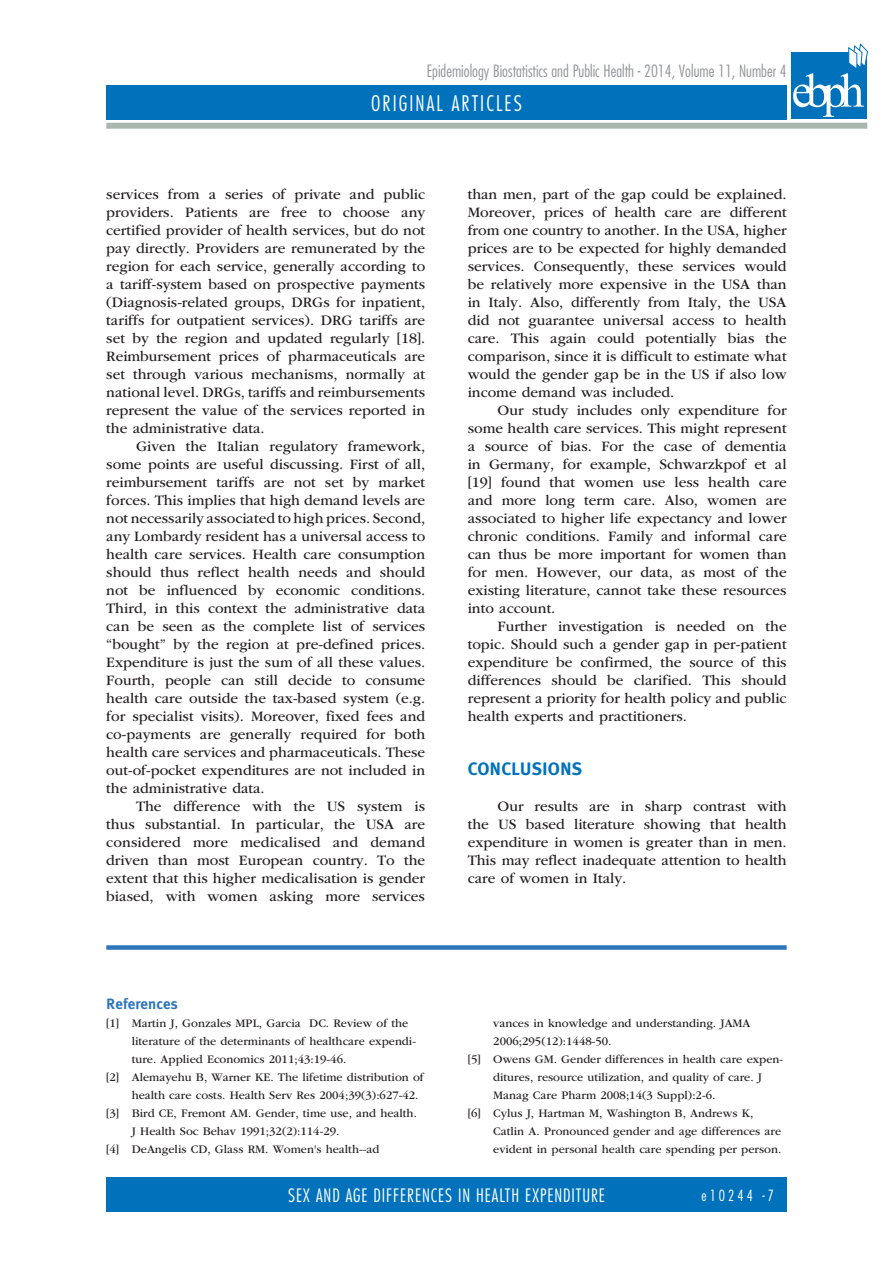
<style>
.page{position:relative;width:893px;height:1263px;background:#fff}
.page>*{position:absolute;margin:0;border:0;box-sizing:border-box;transform-origin:0 0}
.t1{font:300 condensed 21px "Futura Std";letter-spacing:.1em;color:#fff}
.t2{font:300 condensed 18px "Futura Std";letter-spacing:.05em;color:#fff}
.t3{font:700 18px "Meta Plus";color:#0072bc}
.t4{font:300 condensed 16.5px "Futura Std";color:#939598}
.t5{font:15px/18px "ITC Garamond Std";color:#231f20;text-align:justify}
.t6{font:700 15px "Meta Plus";color:#2e76bc}
.t7{font:300 condensed 15px "Futura Std";letter-spacing:.2em;color:#fff}
.t8{font:12px "ITC Garamond Std";color:#231f20}
</style>
<div class="page">
<div style="left:106px;top:85px;width:681px;height:34px;background:#0072bc"></div>
<div style="left:106px;top:1178px;width:681px;height:34px;background:#0072bc"></div>
<div style="left:106px;top:123px;width:761px;height:6px;background:#a9b7ae"></div>
<div style="left:791px;top:52px;width:76px;height:67px;background:#0072bc"></div>
<svg style="left:793px;top:43px;width:75px;height:74px"></svg>
<div style="left:106px;top:945px;width:681px;height:5px;background:#2e76bc"></div>
<p class="t4" style="left:427px;top:62px;width:361px">Epidemiology Biostatistics and Public Health - 2014, Volume 11, Number 4</p>
<h1 class="t1" style="left:371px;top:91px;width:152px">ORIGINAL ARTICLES</h1>
<p class="t5" style="left:106px;top:185px;width:320px">services from a series of private and public providers. Patients are free to choose any certified provider of health services, but do not pay directly. Providers are remunerated by the region for each service, generally according to a tariff-system based on prospective payments (Diagnosis-related groups, DRGs for inpatient, tariffs for outpatient services). DRG tariffs are set by the region and updated regularly [18].<br>Reimbursement prices of pharmaceuticals are set through various mechanisms, normally at national level. DRGs, tariffs and reimbursements represent the value of the services reported in the administrative data.</p>
<p class="t5" style="left:106px;top:437px;width:320px;text-indent:30px">Given the Italian regulatory framework, some points are useful discussing. First of all, reimbursement tariffs are not set by market forces. This implies that high demand levels are not necessarily associated to high prices. Second, any Lombardy resident has a universal access to health care services. Health care consumption should thus reflect health needs and should not be influenced by economic conditions.<br>Third, in this context the administrative data can be seen as the complete list of services “bought” by the region at pre-defined prices.<br>Expenditure is just the sum of all these values.<br>Fourth, people can still decide to consume health care outside the tax-based system (e.g. for specialist visits). Moreover, fixed fees and co-payments are generally required for both health care services and pharmaceuticals. These out-of-pocket expenditures are not included in the administrative data.</p>
<p class="t5" style="left:106px;top:797px;width:320px;text-indent:30px">The difference with the US system is thus substantial. In particular, the USA are considered more medicalised and demand driven than most European country. To the extent that this higher medicalisation is gender biased, with women asking more services</p>
<p class="t5" style="left:468px;top:185px;width:320px">than men, part of the gap could be explained.<br>Moreover, prices of health care are different from one country to another. In the USA, higher prices are to be expected for highly demanded services. Consequently, these services would be relatively more expensive in the USA than in Italy. Also, differently from Italy, the USA did not guarantee universal access to health care. This again could potentially bias the comparison, since it is difficult to estimate what would the gender gap be in the US if also low income demand was included.</p>
<p class="t5" style="left:468px;top:401px;width:320px;text-indent:30px">Our study includes only expenditure for some health care services. This might represent a source of bias. For the case of dementia in Germany, for example, Schwarzkpof et al [19] found that women use less health care and more long term care. Also, women are associated to higher life expectancy and lower chronic conditions. Family and informal care can thus be more important for women than for men. However, our data, as most of the existing literature, cannot take these resources into account.</p>
<p class="t5" style="left:468px;top:617px;width:320px;text-indent:30px">Further investigation is needed on the topic. Should such a gender gap in per-patient expenditure be confirmed, the source of this differences should be clarified. This should represent a priority for health policy and public health experts and practitioners.</p>
<p class="t3" style="left:468px;top:758px;width:12px">CONC</p>
<p class="t3" style="left:511px;top:758px;width:49px">LUSIONS</p>
<p class="t5" style="left:468px;top:797px;width:320px;text-indent:30px">Our results are in sharp contrast with the US based literature showing that health expenditure in women is greater than in men.<br>This may reflect inadequate attention to health care of women in Italy.</p>
<p class="t6" style="left:106px;top:995px;width:73px">References</p>
<p class="t8" style="left:106px;top:1016px;width:304px">[1] Martin J, Gonzales MPL, Garcia DC. Review of the</p>
<p class="t8" style="left:132px;top:1034px;width:286px">literature of the determinants of healthcare expendi-</p>
<p class="t8" style="left:132px;top:1052px;width:216px">ture. Applied Economics 2011;43:19-46.</p>
<p class="t8" style="left:106px;top:1070px;width:319px">[2] Alemayehu B, Warner KE. The lifetime distribution of</p>
<p class="t8" style="left:132px;top:1088px;width:288px">health care costs. Health Serv Res 2004;39(3):627-42.</p>
<p class="t8" style="left:106px;top:1106px;width:312px">[3] Bird CE, Fremont AM. Gender, time use, and health.</p>
<p class="t8" style="left:132px;top:1124px;width:209px">J Health Soc Behav 1991;32(2):114-29.</p>
<p class="t8" style="left:106px;top:1142px;width:274px">[4] DeAngelis CD, Glass RM. Women's health--ad</p>
<p class="t8" style="left:493px;top:1016px;width:259px">vances in knowledge and understanding. JAMA</p>
<p class="t8" style="left:493px;top:1034px;width:120px">2006;295(12):1448-50.</p>
<p class="t8" style="left:468px;top:1052px;width:317px">[5] Owens GM. Gender differences in health care expen-</p>
<p class="t8" style="left:493px;top:1070px;width:270px">ditures, resource utilization, and quality of care. J</p>
<p class="t8" style="left:493px;top:1088px;width:224px">Manag Care Pharm 2008;14(3 Suppl):2-6.</p>
<p class="t8" style="left:468px;top:1106px;width:287px">[6] Cylus J, Hartman M, Washington B, Andrews K,</p>
<p class="t8" style="left:493px;top:1124px;width:289px">Catlin A. Pronounced gender and age differences are</p>
<p class="t8" style="left:493px;top:1142px;width:289px">evident in personal health care spending per person.</p>
<p class="t7" style="left:702px;top:1187px;width:74px">e10244 -7</p>
<p class="t2" style="left:288px;top:1185px;width:121px">Sex and age differences</p>
<p class="t2" style="left:458px;top:1185px;width:26px">in health</p>
<p class="t2" style="left:525px;top:1185px;width:73px">expen diture</p>
</div>
